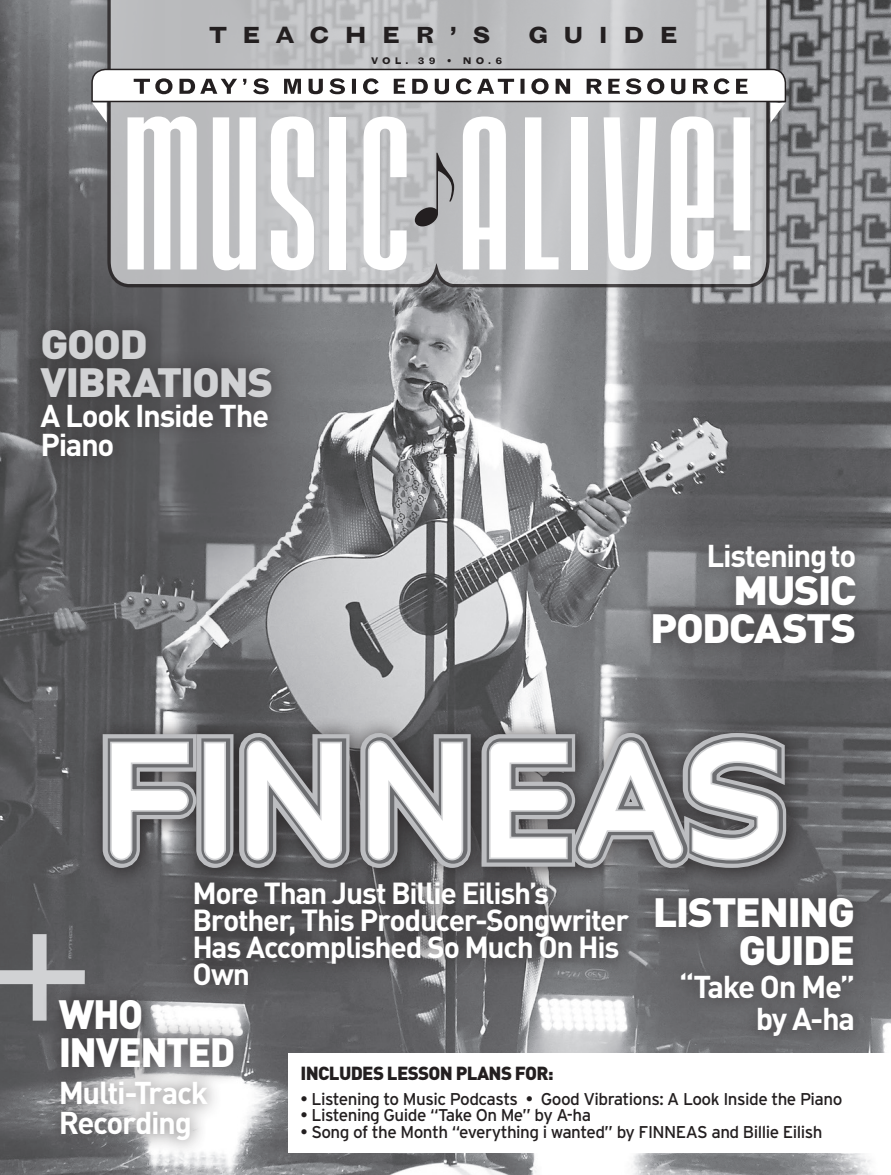
<style>
.page{position:relative;width:891px;height:1175px;background:#fff}
.page>*{position:absolute;margin:0;border:0;box-sizing:border-box;transform-origin:0 0}
.Subheads{font:700 147.6px "Infinity ST Extra";letter-spacing:.045em;color:#fff}
.MA_Cover_Subhead{font:900 40.35px/38px "DIN";letter-spacing:-.04em;color:#d1d2d4;scale:1.08 1}
.MA_Cover_Subhead-2{font:900 40.35px/38px "DIN";letter-spacing:-.04em;color:#fff;text-align:right;scale:1.06 1}
.MA_Cover_Subhead-3{font:900 40.35px/38px "DIN";letter-spacing:-.04em;color:#fff;text-align:right;scale:1.08 1}
.MA_Cover_Subhead-4{font:900 40.35px/38px "DIN";letter-spacing:-.04em;color:#fff}
.MA_Cover_Subhead-5{font:700 31.2px/29.4px "DIN";letter-spacing:-.045em;color:#fff}
.MA_Cover_Deck{font:700 30px/26.8px "DIN";letter-spacing:-.045em;color:#fff}
.t1{font:700 expanded 23.4px "Grotesque MT Std";letter-spacing:.66em;color:#231f20}
.t2{font:900 18.75px "DIN";letter-spacing:-.035em;color:#231f20}
.t3{font:17.1px "Interstate";letter-spacing:-.03em;color:#231f20}
.Subheads-2{font:700 expanded 9.6px "Grotesque MT Std";letter-spacing:.44em;color:#231f20}
</style>
<div class="page">
<img style="left:0;top:0;width:891px;height:1174px">
<svg style="left:173px;top:890px;width:465px;height:115px;background:#5d5c5f"></svg>
<div style="left:85px;top:715px;width:723px;height:175px;background:#231f20;opacity:.75"></div>
<svg style="left:94px;top:713px;width:701px;height:175px;background:#848587"></svg>
<div style="left:24px;top:312px;width:265px;height:162px;background:#231f20;opacity:.6"></div>
<div style="left:638px;top:879px;width:233px;height:174px;background:#231f20;opacity:.6"></div>
<div style="left:635px;top:528px;width:238px;height:133px;background:#231f20;opacity:.6"></div>
<svg style="left:0;top:934px;width:85px;height:86px;background:#808183"></svg>
<div style="left:42px;top:982px;width:209px;height:174px;background:#231f20;opacity:.8"></div>
<div style="left:288px;top:1053px;width:603px;height:99px;background:#fff"></div>
<svg style="left:106px;top:0;width:665px;height:289px;background:#b6b7b9"></svg>
<svg style="left:91px;top:68px;width:696px;height:202px"></svg>
<p class="t1" style="left:209px;top:21px;width:283px">TEACHER’S</p>
<p class="t1" style="left:529px;top:21px;width:150px">GUIDE</p>
<p class="Subheads-2" style="left:371px;top:54px;width:133px">VOL. 39 • NO.6</p>
<p class="MA_Cover_Subhead" style="left:40px;top:323px;width:217px">GOOD<br>VIBRATIONS</p>
<p class="MA_Cover_Subhead-5" style="left:40px;top:399px;width:230px">A Look Inside The<br>Piano</p>
<p class="MA_Cover_Subhead-5" style="left:706px;top:540px;width:151px">Listening to</p>
<p class="MA_Cover_Subhead-3" style="left:650px;top:569px;width:192px">MUSIC<br>PODCASTS</p>
<p class="Subheads" style="left:105px;top:691px;width:678px">FINNEAS</p>
<p class="MA_Cover_Deck" style="left:192px;top:878px;width:438px">More Than Just Billie Eilish’s<br>Brother, This Producer-Songwriter<br>Has Accomplished So Much On His<br>Own</p>
<p class="MA_Cover_Subhead-2" style="left:653px;top:891px;width:192px">LISTENING<br>GUIDE</p>
<p class="MA_Cover_Subhead-5" style="left:679px;top:969px;width:178px;line-height:32.4px;text-align:right">“Take On Me” by A-ha</p>
<p class="MA_Cover_Subhead-4" style="left:59px;top:993px;width:178px">WHO<br>INVENTED</p>
<p class="MA_Cover_Subhead-5" style="left:59px;top:1076px;width:151px">Multi-Track<br>Recording</p>
<p class="t2" style="left:301px;top:1060px;width:255px">INCLUDES LESSON PLANS FOR:</p>
<p class="t3" style="left:301px;top:1088px;width:543px">• Listening to Music Podcasts • Good Vibrations: A Look Inside the Piano</p>
<p class="t3" style="left:301px;top:1105px;width:292px">• Listening Guide “Take On Me” by A-ha</p>
<p class="t3" style="left:301px;top:1121px;width:524px">• Song of the Month “everything i wanted” by FINNEAS and Billie Eilish</p>
</div>
